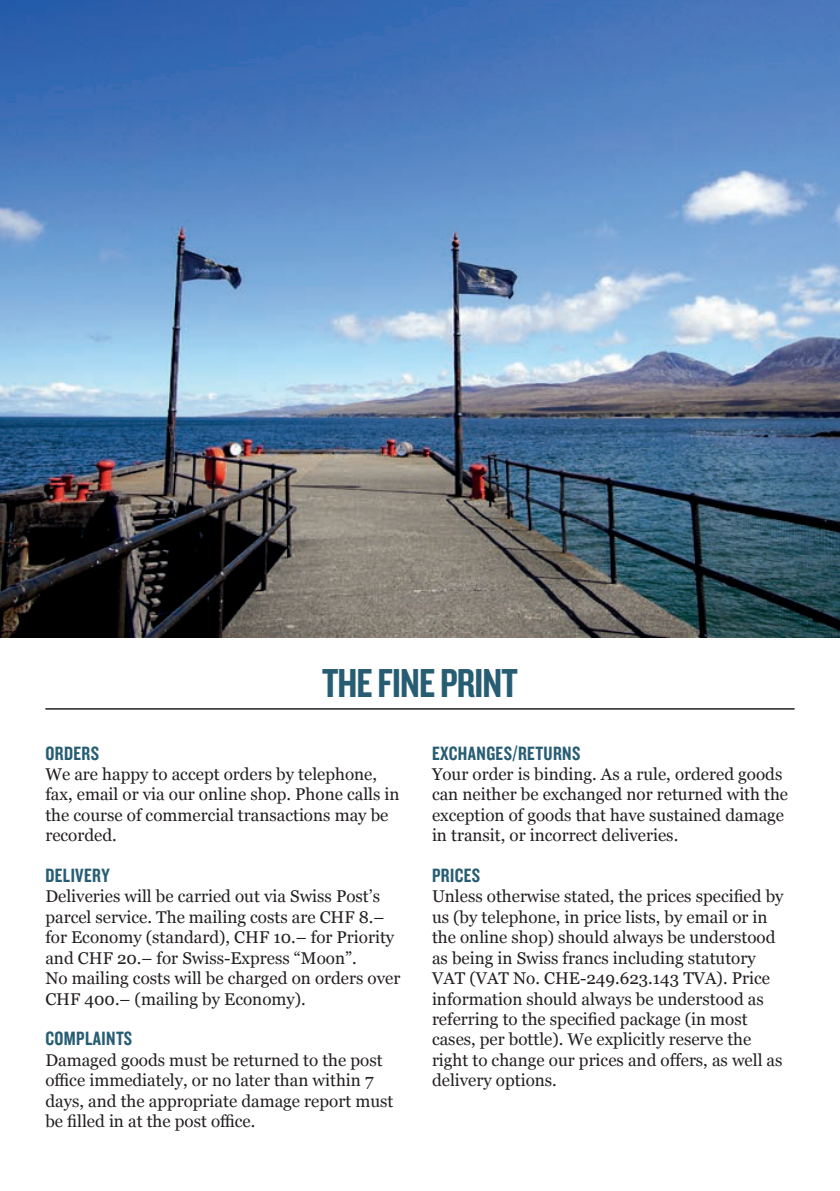
<style>
.page{position:relative;width:840px;height:1191px;background:#fff}
.page>*{position:absolute;margin:0;border:0;box-sizing:border-box;transform-origin:0 0}
.t1{font:42px "Knockout 49 Liteweight";letter-spacing:-.02em;color:#275d73}
.t2{font:20px "Knockout 49 Liteweight";letter-spacing:.02em;color:#275d73}
.t3{font:17px/20.4px "Georgia";color:#231f20}
</style>
<div class="page">
<hr style="left:45px;top:708px;width:749px;height:1px;background:#231f20">
<img style="left:0;top:0;width:839px;height:637px">
<h1 class="t1" style="left:322px;top:656px;width:197px">THE FINE PRINT</h1>
<p class="t2" style="left:45px;top:740px;width:55px">ORDERS</p>
<p class="t3" style="left:45px;top:763px;width:355px">We are happy to accept orders by telephone, fax, email or via our online shop. Phone calls in the course of commercial transactions may be recorded.</p>
<p class="t2" style="left:45px;top:862px;width:66px">DELIVERY</p>
<p class="t3" style="left:45px;top:885px;width:356px">Deliveries will be carried out via Swiss Post’s parcel service. The mailing costs are CHF 8.– for Economy (standard), CHF 10.– for Priority and CHF 20.– for Swiss-Express “Moon”.<br>No mailing costs will be charged on orders over CHF 400.– (mailing by Economy).</p>
<p class="t2" style="left:45px;top:1026px;width:88px">COMPLAINTS</p>
<p class="t3" style="left:45px;top:1049px;width:349px">Damaged goods must be returned to the post office immediately, or no later than within 7 days, and the appropriate damage report must be filled in at the post office.</p>
<p class="t2" style="left:432px;top:740px;width:150px">EXCHANGES/RETURNS</p>
<p class="t3" style="left:432px;top:763px;width:357px">Your order is binding. As a rule, ordered goods can neither be exchanged nor returned with the exception of goods that have sustained damage in transit, or incorrect deliveries.</p>
<p class="t2" style="left:432px;top:862px;width:50px">PRICES</p>
<p class="t3" style="left:432px;top:885px;width:353px">Unless otherwise stated, the prices specified by us (by telephone, in price lists, by email or in the online shop) should always be understood as being in Swiss francs including statutory VAT (VAT No. CHE-249.623.143 TVA). Price information should always be understood as referring to the specified package (in most cases, per bottle). We explicitly reserve the right to change our prices and offers, as well as delivery options.</p>
</div>
